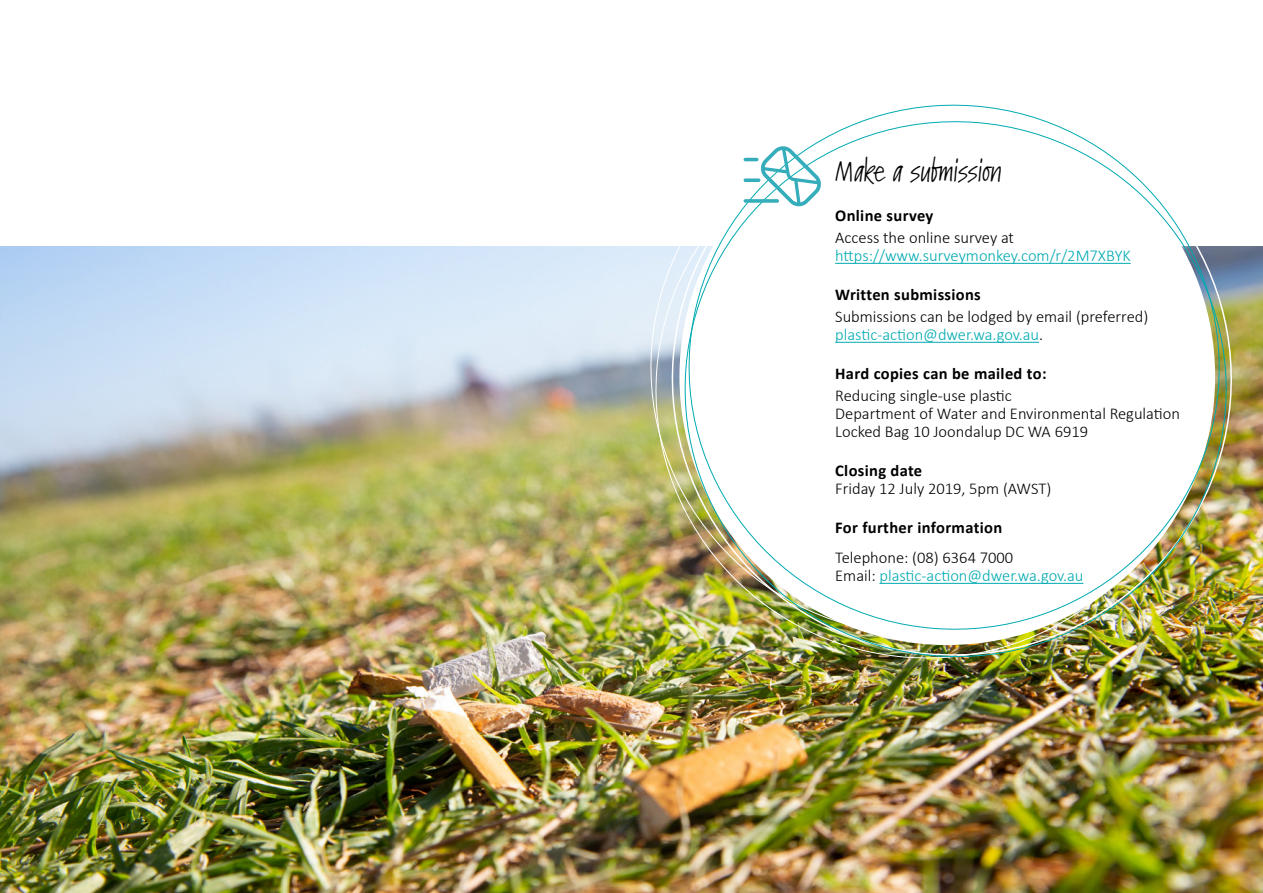
<style>
.page{position:relative;width:1263px;height:893px;background:#fff}
.page>*{position:absolute;margin:0;border:0;box-sizing:border-box;transform-origin:0 0}
.t1{font:28.5px "Kremlin Pro";letter-spacing:.02em;color:#000}
.t2{font:300 16.5px/17.9px "Calibri";color:#000}
.t3{font:300 16.5px/17.9px "Calibri";color:#00aab1}
.t4{font:700 16.5px "Calibri";letter-spacing:.02em;color:#000}
.s1{color:#00aab1}
.s2{color:#000}
</style>
<div class="page">
<img style="left:0;top:247px;width:1263px;height:646px">
<svg style="left:639px;top:246px;width:5px;height:400px;background:#b5b98c"></svg>
<img style="left:644px;top:246px;width:565px;height:423px">
<img style="left:674px;top:246px;width:563px;height:421px">
<svg style="left:678px;top:104px;width:552px;height:536px"></svg>
<hr style="left:835px;top:263px;width:296px;height:1px;background:#00aab1">
<hr style="left:835px;top:342px;width:204px;height:1px;background:#00aab1">
<hr style="left:879px;top:583px;width:204px;height:1px;background:#00aab1">
<svg style="left:745px;top:145px;width:77px;height:62px"></svg>
<svg style="left:745px;top:178px;width:14px;height:4px"></svg>
<svg style="left:745px;top:199px;width:32px;height:4px"></svg>
<h1 class="t1" style="left:835px;top:151px;width:167px">Make a submission</h1>
<p class="t4" style="left:835px;top:204px;width:100px">Online survey</p>
<p class="t2" style="left:835px;top:229px;width:180px">Access the online survey at</p>
<p class="t3" style="left:835px;top:247px;width:297px">https://www.surveymonkey.com/r/2M7XBYK</p>
<p class="t4" style="left:835px;top:283px;width:147px">Written submissions</p>
<p class="t2" style="left:835px;top:308px;width:315px">Submissions can be lodged by email (preferred) <span class="s1">plastic-action@dwer.wa.gov.au</span>.</p>
<p class="t4" style="left:835px;top:362px;width:213px">Hard copies can be mailed to:</p>
<p class="t2" style="left:835px;top:387px;width:346px">Reducing single-use plastic<br>Department of Water and Environmental Regulation<br>Locked Bag 10 Joondalup DC WA 6919</p>
<p class="t4" style="left:835px;top:459px;width:89px">Closing date</p>
<p class="t2" style="left:835px;top:479px;width:218px">Friday 12 July 2019, 5pm (AWST)</p>
<p class="t4" style="left:835px;top:516px;width:168px">For further information</p>
<p class="t3" style="left:835px;top:549px;width:250px"><span class="s2">Telephone: (08) 6364 7000<br>Email:</span> plastic-action@dwer.wa.gov.au</p>
</div>
